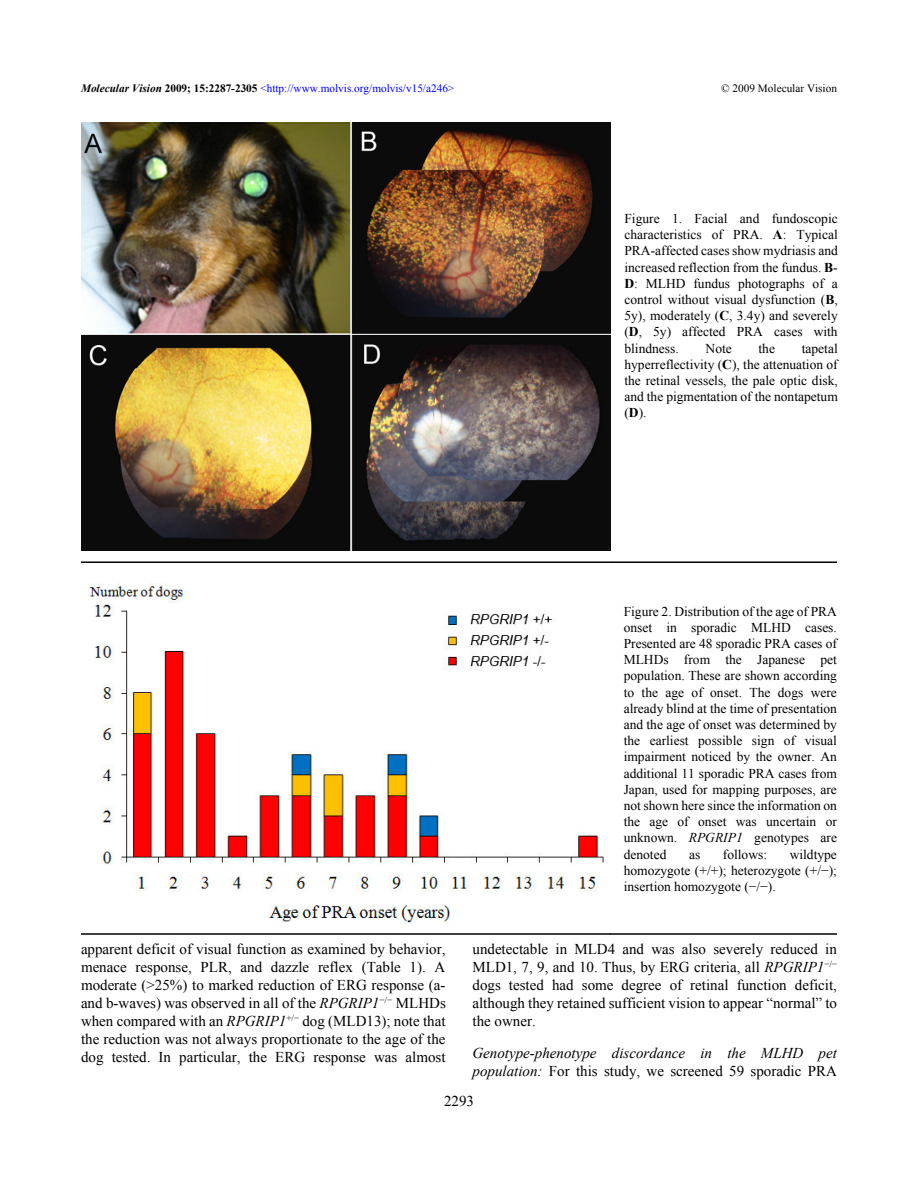
<style>
.page{position:relative;width:918px;height:1188px;background:#fff}
.page>*{position:absolute;margin:0;border:0;box-sizing:border-box;transform-origin:0 0}
.t1{font:15px/18px "Times New Roman";color:#000;text-align:justify}
.t2{font:italic 15px/18px "Times New Roman";color:#000}
.t3{font:13.5px/16.2px "Times New Roman";color:#000;text-align:justify}
.t4{font:11.25px "Times New Roman";color:#00f}
.t5{font:11.25px "Times New Roman";color:#000}
.s1{font-weight:700;font-style:italic;color:#000}
.s2{font-weight:700;color:#000}
.s3{font-weight:700}
.s4{font-style:italic}
.s5{font-style:normal}
</style>
<div class="page">
<img style="left:81px;top:123px;width:529px;height:427px">
<hr style="left:81px;top:561px;width:529px;height:2px;background:#000">
<hr style="left:610px;top:561px;width:227px;height:2px;background:#000">
<img style="left:88px;top:583px;width:516px;height:339px">
<hr style="left:81px;top:933px;width:529px;height:2px;background:#000">
<hr style="left:610px;top:933px;width:227px;height:2px;background:#000">
<p class="t4" style="left:81px;top:82px;width:375px"><span class="s1">Molecular Vision</span> <span class="s2">2009; 15:2287-2305</span> &lt;http://www.molvis.org/molvis/v15/a246&gt;</p>
<p class="t5" style="left:721px;top:82px;width:117px">© 2009 Molecular Vision</p>
<p class="t3" style="left:624px;top:210px;width:215px">Figure 1. Facial and fundoscopic characteristics of PRA. <span class="s3">A</span>: Typical PRA-affected cases show mydriasis and increased reflection from the fundus. <span class="s3">B</span>-<span class="s3">D</span>: MLHD fundus photographs of a control without visual dysfunction (<span class="s3">B</span>, 5y), moderately (<span class="s3">C</span>, 3.4y) and severely (<span class="s3">D</span>, 5y) affected PRA cases with blindness.</p>
<p class="t3" style="left:624px;top:340px;width:215px;text-indent:177px">tapetal hyperreflectivity (<span class="s3">C</span>), the attenuation of the retinal vessels, the pale optic disk, and the pigmentation of the nontapetum (<span class="s3">D</span>).</p>
<p class="t3" style="left:706px;top:340px;width:28px">Note</p>
<p class="t3" style="left:759px;top:340px;width:18px">the</p>
<p class="t3" style="left:624px;top:603px;width:215px">Figure 2. Distribution of the age of PRA onset in sporadic MLHD cases.<br>Presented are 48 sporadic PRA cases of MLHDs from the Japanese pet population. These are shown according to the age of onset. The dogs were already blind at the time of presentation and the age of onset was determined by the earliest possible sign of visual impairment noticed by the owner. An additional 11 sporadic PRA cases from Japan, used for mapping purposes, are not shown here since the information on the age of onset was uncertain or unknown. <span class="s4">RPGRIP1</span> genotypes are denoted</p>
<p class="t3" style="left:624px;top:846px;width:215px;text-indent:166px">wildtype homozygote (+/+); heterozygote (+/−); insertion homozygote (−/−).</p>
<p class="t3" style="left:689px;top:846px;width:13px">as</p>
<p class="t3" style="left:723px;top:846px;width:46px">follows:</p>
<p class="t1" style="left:81px;top:940px;width:366px">apparent deficit of visual function as examined by behavior, menace response, PLR, and dazzle reflex (Table 1). A moderate (&gt;25%) to marked reduction of ERG response (a&shy;and b-waves) was observed in all of the <span class="s4">RPGRIP1</span><sup>−/−</sup> MLHDs when compared with an <span class="s4">RPGRIP1</span><sup>+/−</sup> dog (MLD13); note that the reduction was not always proportionate to the age of the dog tested. In particular, the ERG response was almost</p>
<p class="t1" style="left:472px;top:940px;width:366px">undetectable in MLD4 and was also severely reduced in MLD1, 7, 9, and 10. Thus, by ERG criteria, all <span class="s4">RPGRIP1</span><sup>−/− </sup>dogs tested had some degree of retinal function deficit, although they retained sufficient vision to appear “normal” to the owner.</p>
<p class="t2" style="left:472px;top:1044px;width:366px">Genotype-phenotype discordance in the MLHD pet population: <span class="s5">For this study, we screened 59 sporadic PRA</span></p>
<p class="t1" style="left:444px;top:1092px;width:31px">2293</p>
</div>
